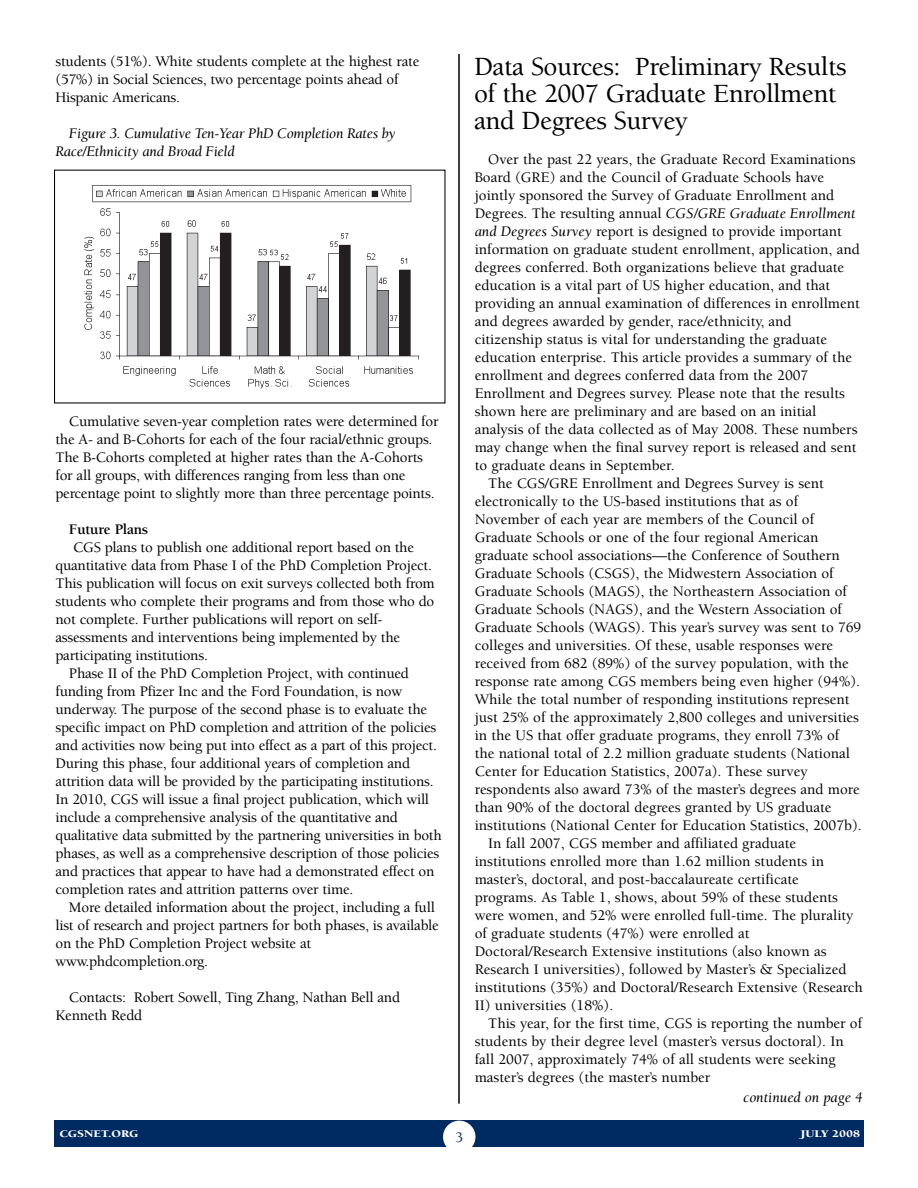
<style>
.page{position:relative;width:918px;height:1188px;background:#fff}
.page>*{position:absolute;margin:0;border:0;box-sizing:border-box;transform-origin:0 0}
.t1{font:500 27px/27px "Berkeley";letter-spacing:-.015em;color:#000}
.t2{font:500 15px/18px "Berkeley";color:#000}
.t3{font:italic 15px/18px "Berkeley";letter-spacing:-.015em;color:#000}
.t4{font:700 15px "Berkeley";letter-spacing:-.015em;color:#000}
.t5{font:500 14.85px "Berkeley";color:#002b62}
.t6{font:900 10.5px "Berkeley";color:#fff;scale:1.2 1}
.s1{font-weight:400;font-style:italic}
</style>
<div class="page">
<div style="left:54px;top:1120px;width:810px;height:28px;background:#002b62"></div>
<div style="left:443px;top:1121px;width:32px;height:32px;background:#fff;border-radius:50%"></div>
<svg style="left:100px;top:208px;width:319px;height:152px"></svg>
<svg style="left:123px;top:366px;width:53px;height:10px"></svg>
<svg style="left:190px;top:366px;width:40px;height:21px"></svg>
<svg style="left:248px;top:366px;width:43px;height:22px"></svg>
<svg style="left:309px;top:366px;width:40px;height:21px"></svg>
<svg style="left:364px;top:366px;width:49px;height:8px"></svg>
<svg style="left:84px;top:237px;width:10px;height:93px"></svg>
<svg style="left:92px;top:185px;width:319px;height:17px"></svg>
<hr style="left:458px;top:54px;width:2px;height:1050px;background:#000">
<p class="t2" style="left:55px;top:54px;width:365px">students (51%). White students complete at the highest rate (57%) in Social Sciences, two percentage points ahead of<br>Hispanic Americans.</p>
<p class="t3" style="left:55px;top:126px;width:342px;text-indent:14px">Figure 3. Cumulative Ten-Year PhD Completion Rates by<br>Race/Ethnicity and Broad Field</p>
<p class="t2" style="left:55px;top:414px;width:385px;text-indent:14px">Cumulative seven-year completion rates were determined for the A- and B-Cohorts for each of the four racial/ethnic groups.<br>The B-Cohorts completed at higher rates than the A-Cohorts for all groups, with differences ranging from less than one percentage point to slightly more than three percentage points.</p>
<p class="t4" style="left:69px;top:523px;width:81px">Future Plans</p>
<p class="t2" style="left:73px;top:540px;width:343px">CGS plans to publish one additional report based on the</p>
<p class="t2" style="left:55px;top:558px;width:378px">quantitative data from Phase I of the PhD Completion Project.</p>
<p class="t2" style="left:55px;top:576px;width:381px">This publication will focus on exit surveys collected both from</p>
<p class="t2" style="left:55px;top:594px;width:380px">students who complete their programs and from those who do</p>
<p class="t2" style="left:55px;top:612px;width:329px">not complete. Further publications will report on self-</p>
<p class="t2" style="left:55px;top:630px;width:346px">assessments and interventions being implemented by the</p>
<p class="t2" style="left:55px;top:648px;width:154px">participating institutions.</p>
<p class="t2" style="left:69px;top:666px;width:341px">Phase II of the PhD Completion Project, with continued</p>
<p class="t2" style="left:55px;top:684px;width:348px">funding from Pfizer Inc and the Ford Foundation, is now</p>
<p class="t2" style="left:55px;top:702px;width:373px">underway. The purpose of the second phase is to evaluate the</p>
<p class="t2" style="left:55px;top:720px;width:382px">specific impact on PhD completion and attrition of the policies</p>
<p class="t2" style="left:55px;top:738px;width:383px">and activities now being put into effect as a part of this project.</p>
<p class="t2" style="left:55px;top:756px;width:356px">During this phase, four additional years of completion and</p>
<p class="t2" style="left:55px;top:774px;width:380px">attrition data will be provided by the participating institutions.</p>
<p class="t2" style="left:55px;top:792px;width:375px">In 2010, CGS will issue a final project publication, which will</p>
<p class="t2" style="left:55px;top:810px;width:344px">include a comprehensive analysis of the quantitative and</p>
<p class="t2" style="left:55px;top:828px;width:388px">qualitative data submitted by the partnering universities in both</p>
<p class="t2" style="left:55px;top:846px;width:385px">phases, as well as a comprehensive description of those policies</p>
<p class="t2" style="left:55px;top:864px;width:380px">and practices that appear to have had a demonstrated effect on</p>
<p class="t2" style="left:55px;top:882px;width:299px">completion rates and attrition patterns over time.</p>
<p class="t2" style="left:69px;top:900px;width:367px">More detailed information about the project, including a full</p>
<p class="t2" style="left:55px;top:918px;width:385px">list of research and project partners for both phases, is available</p>
<p class="t2" style="left:55px;top:936px;width:257px">on the PhD Completion Project website at</p>
<p class="t2" style="left:55px;top:954px;width:154px">www.phdcompletion.org.</p>
<p class="t2" style="left:55px;top:990px;width:346px;text-indent:14px">Contacts: Robert Sowell, Ting Zhang, Nathan Bell and<br>Kenneth Redd</p>
<h1 class="t1" style="left:474px;top:55px;width:374px">Data Sources: Preliminary Results of the 2007 Graduate Enrollment and Degrees Survey</h1>
<p class="t2" style="left:488px;top:152px;width:369px">Over the past 22 years, the Graduate Record Examinations</p>
<p class="t2" style="left:475px;top:170px;width:351px">Board (GRE) and the Council of Graduate Schools have</p>
<p class="t2" style="left:475px;top:188px;width:361px">jointly sponsored the Survey of Graduate Enrollment and</p>
<p class="t2" style="left:475px;top:206px;width:382px">Degrees. The resulting annual <span class="s1">CGS/GRE Graduate Enrollment</span></p>
<p class="t2" style="left:475px;top:224px;width:369px"><span class="s1">and Degrees Survey</span> report is designed to provide important</p>
<p class="t2" style="left:475px;top:242px;width:387px">information on graduate student enrollment, application, and</p>
<p class="t2" style="left:475px;top:260px;width:371px">degrees conferred. Both organizations believe that graduate</p>
<p class="t2" style="left:475px;top:278px;width:357px">education is a vital part of US higher education, and that</p>
<p class="t2" style="left:475px;top:296px;width:387px">providing an annual examination of differences in enrollment</p>
<p class="t2" style="left:475px;top:314px;width:318px">and degrees awarded by gender, race/ethnicity, and</p>
<p class="t2" style="left:475px;top:332px;width:354px">citizenship status is vital for understanding the graduate</p>
<p class="t2" style="left:475px;top:350px;width:379px">education enterprise. This article provides a summary of the</p>
<p class="t2" style="left:475px;top:368px;width:335px">enrollment and degrees conferred data from the 2007</p>
<p class="t2" style="left:475px;top:386px;width:372px">Enrollment and Degrees survey. Please note that the results</p>
<p class="t2" style="left:475px;top:404px;width:343px">shown here are preliminary and are based on an initial</p>
<p class="t2" style="left:475px;top:422px;width:384px">analysis of the data collected as of May 2008. These numbers</p>
<p class="t2" style="left:475px;top:440px;width:383px">may change when the final survey report is released and sent</p>
<p class="t2" style="left:475px;top:458px;width:201px">to graduate deans in September.</p>
<p class="t2" style="left:488px;top:476px;width:337px">The CGS/GRE Enrollment and Degrees Survey is sent</p>
<p class="t2" style="left:475px;top:494px;width:325px">electronically to the US-based institutions that as of</p>
<p class="t2" style="left:475px;top:512px;width:341px">November of each year are members of the Council of</p>
<p class="t2" style="left:475px;top:530px;width:345px">Graduate Schools or one of the four regional American</p>
<p class="t2" style="left:475px;top:548px;width:367px">graduate school associations—the Conference of Southern</p>
<p class="t2" style="left:475px;top:566px;width:361px">Graduate Schools (CSGS), the Midwestern Association of</p>
<p class="t2" style="left:475px;top:584px;width:374px">Graduate Schools (MAGS), the Northeastern Association of</p>
<p class="t2" style="left:475px;top:602px;width:369px">Graduate Schools (NAGS), and the Western Association of</p>
<p class="t2" style="left:475px;top:620px;width:388px">Graduate Schools (WAGS). This year’s survey was sent to 769</p>
<p class="t2" style="left:475px;top:638px;width:360px">colleges and universities. Of these, usable responses were</p>
<p class="t2" style="left:475px;top:656px;width:376px">received from 682 (89%) of the survey population, with the</p>
<p class="t2" style="left:475px;top:674px;width:387px">response rate among CGS members being even higher (94%).</p>
<p class="t2" style="left:475px;top:692px;width:376px">While the total number of responding institutions represent</p>
<p class="t2" style="left:475px;top:710px;width:386px">just 25% of the approximately 2,800 colleges and universities</p>
<p class="t2" style="left:475px;top:728px;width:366px">in the US that offer graduate programs, they enroll 73% of</p>
<p class="t2" style="left:475px;top:746px;width:377px">the national total of 2.2 million graduate students (National</p>
<p class="t2" style="left:475px;top:764px;width:334px">Center for Education Statistics, 2007a). These survey</p>
<p class="t2" style="left:475px;top:782px;width:386px">respondents also award 73% of the master’s degrees and more</p>
<p class="t2" style="left:475px;top:800px;width:358px">than 90% of the doctoral degrees granted by US graduate</p>
<p class="t2" style="left:475px;top:818px;width:388px">institutions (National Center for Education Statistics, 2007b).</p>
<p class="t2" style="left:488px;top:836px;width:309px">In fall 2007, CGS member and affiliated graduate</p>
<p class="t2" style="left:475px;top:854px;width:351px">institutions enrolled more than 1.62 million students in</p>
<p class="t2" style="left:475px;top:872px;width:326px">master’s, doctoral, and post-baccalaureate certificate</p>
<p class="t2" style="left:475px;top:890px;width:365px">programs. As Table 1, shows, about 59% of these students</p>
<p class="t2" style="left:475px;top:908px;width:380px">were women, and 52% were enrolled full-time. The plurality</p>
<p class="t2" style="left:475px;top:926px;width:276px">of graduate students (47%) were enrolled at</p>
<p class="t2" style="left:475px;top:944px;width:353px">Doctoral/Research Extensive institutions (also known as</p>
<p class="t2" style="left:475px;top:962px;width:373px">Research I universities), followed by Master’s &amp; Specialized</p>
<p class="t2" style="left:475px;top:980px;width:390px">institutions (35%) and Doctoral/Research Extensive (Research</p>
<p class="t2" style="left:475px;top:998px;width:140px">II) universities (18%).</p>
<p class="t2" style="left:488px;top:1016px;width:375px">This year, for the first time, CGS is reporting the number of</p>
<p class="t2" style="left:475px;top:1034px;width:371px">students by their degree level (master’s versus doctoral). In</p>
<p class="t2" style="left:475px;top:1052px;width:363px">fall 2007, approximately 74% of all students were seeking</p>
<p class="t2" style="left:475px;top:1070px;width:237px">master’s degrees (the master’s number</p>
<p class="t3" style="left:743px;top:1090px;width:121px">continued on page 4</p>
<p class="t6" style="left:59px;top:1129px;width:68px">CGSNET.ORG</p>
<p class="t6" style="left:801px;top:1129px;width:51px">JULY 2008</p>
<p class="t5" style="left:455px;top:1132px;width:9px">3</p>
</div>
